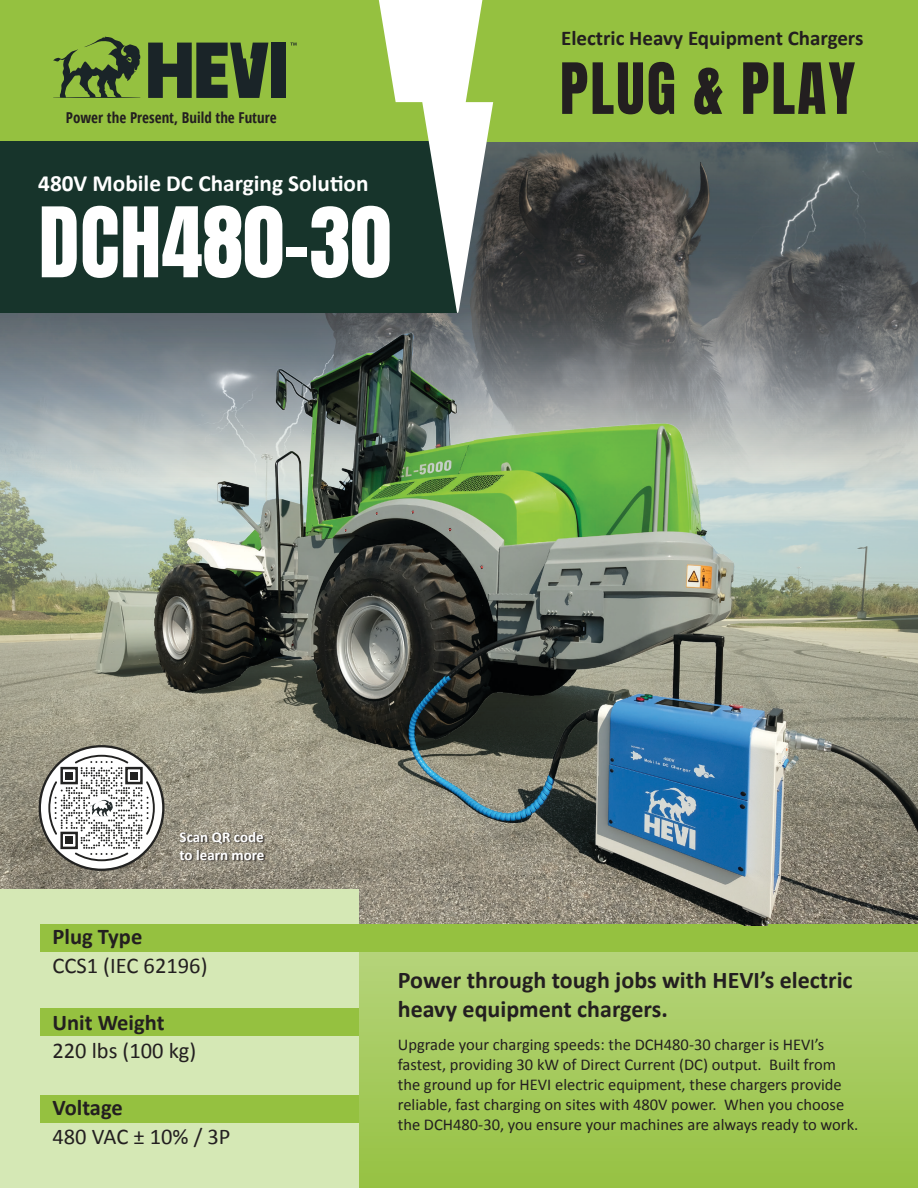
<style>
.page{position:relative;width:918px;height:1188px;background:#fff}
.page>*{position:absolute;margin:0;border:0;box-sizing:border-box;transform-origin:0 0}
.t1{font:82.5px "Anton";letter-spacing:.005em;color:#fff}
.t2{font:60px "Anton";letter-spacing:.035em;color:#231f20}
.t3{font:700 24px/28.8px "Calibri";color:#231f20}
.t4{font:700 23.25px "Calibri";color:#fff}
.t5{font:22.5px "Calibri";color:#231f20}
.t6{font:700 22.5px "Calibri";color:#231f20}
.t7{font:700 21px "Calibri";color:#231f20}
.t8{font:16.5px/19.8px "Calibri";color:#231f20}
.t9{font:700 condensed 15px "Open Sans";color:#231f20}
.t10{font:700 15px/18px "Calibri";color:#fff}
</style>
<div class="page">
<img style="left:493px;top:142px;width:425px;height:257px">
<svg style="left:359px;top:399px;width:559px;height:789px;background:#a5ca5e"></svg>
<img style="left:0;top:313px;width:917px;height:611px">
<div style="left:0;top:0;width:918px;height:142px;background:#95c140"></div>
<div style="left:0;top:142px;width:458px;height:171px;background:#17342b"></div>
<svg style="left:291px;top:43px;width:5px;height:3px"></svg>
<div style="left:271px;top:43px;width:14px;height:55px;background:#1a2428"></div>
<svg style="left:148px;top:43px;width:120px;height:55px"></svg>
<svg style="left:53px;top:36px;width:87px;height:62px"></svg>
<div style="left:0;top:889px;width:359px;height:299px;background:#d5e8b5"></div>
<div style="left:41px;top:924px;width:877px;height:27px;background:#95c140"></div>
<div style="left:41px;top:1008px;width:318px;height:27px;background:#95c140"></div>
<div style="left:41px;top:1095px;width:318px;height:27px;background:#95c140"></div>
<svg style="left:376px;top:0;width:117px;height:313px"></svg>
<svg style="left:40px;top:746px;width:123px;height:123px"></svg>
<svg style="left:48px;top:755px;width:107px;height:106px"></svg>
<div style="left:60px;top:767px;width:18px;height:17px;border:2px solid #222221"></div>
<div style="left:65px;top:772px;width:8px;height:7px;background:#222221"></div>
<div style="left:125px;top:767px;width:18px;height:17px;border:2px solid #222221"></div>
<div style="left:130px;top:772px;width:8px;height:7px;background:#222221"></div>
<div style="left:60px;top:831px;width:18px;height:18px;border:2px solid #222221"></div>
<div style="left:65px;top:836px;width:8px;height:8px;background:#222221"></div>
<div style="left:180px;top:832px;width:86px;height:29px;background:#231f20;opacity:.75"></div>
<p class="t9" style="left:66px;top:107px;width:212px">Power the Present, Build the Future</p>
<p class="t4" style="left:38px;top:167px;width:332px">480V Mobile DC Charging Solution</p>
<p class="t1" style="left:39px;top:200px;width:354px">DCH480-30</p>
<p class="t7" style="left:561px;top:23px;width:304px">Electric Heavy Equipment Chargers</p>
<p class="t2" style="left:560px;top:58px;width:297px">PLUG &amp; PLAY</p>
<p class="t10" style="left:180px;top:828px;width:86px">Scan QR code to learn more</p>
<p class="t6" style="left:52px;top:920px;width:91px">Plug Type</p>
<p class="t5" style="left:52px;top:949px;width:156px">CCS1 (IEC 62196)</p>
<p class="t6" style="left:52px;top:1006px;width:113px">Unit Weight</p>
<p class="t5" style="left:52px;top:1035px;width:145px">220 lbs (100 kg)</p>
<p class="t6" style="left:52px;top:1091px;width:72px">Voltage</p>
<p class="t5" style="left:52px;top:1120px;width:180px">480 VAC ± 10% / 3P</p>
<p class="t3" style="left:398px;top:965px;width:456px">Power through tough jobs with HEVI’s electric heavy equipment chargers.</p>
<p class="t8" style="left:398px;top:1034px;width:462px">Upgrade your charging speeds: the DCH480-30 charger is HEVI’s fastest, providing 30 kW of Direct Current (DC) output. Built from the ground up for HEVI electric equipment, these chargers provide reliable, fast charging on sites with 480V power. When you choose the DCH480-30, you ensure your machines are always ready to work.</p>
</div>
